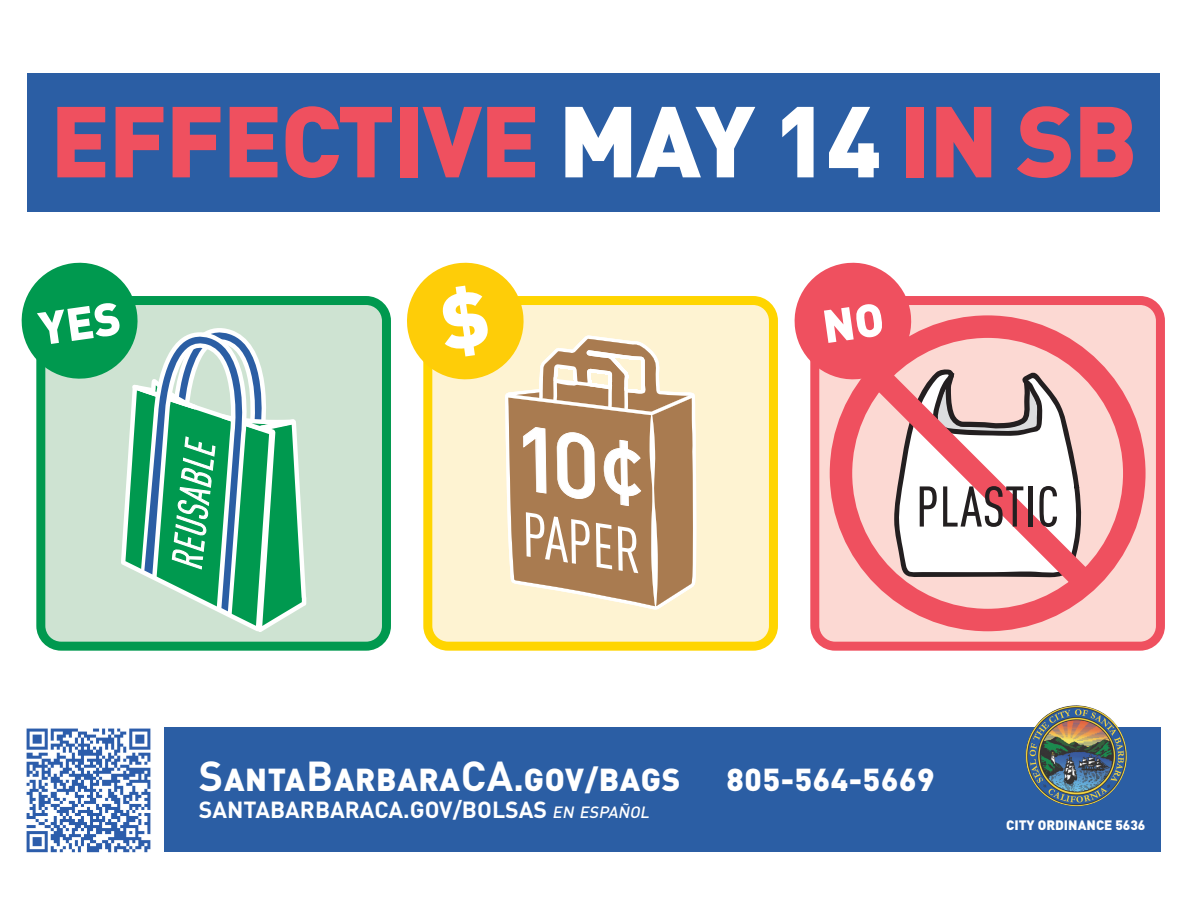
<style>
.page{position:relative;width:1188px;height:918px;background:#fff}
.page>*{position:absolute;margin:0;border:0;box-sizing:border-box;transform-origin:0 0}
.t1{font:900 99px "DIN";letter-spacing:-.02em;color:#ef505f}
.t2{font:900 31.35px "DIN";letter-spacing:.02em;color:#fff}
.t3{font:700 23.1px "DIN";color:#fff}
.t4{font:900 13.5px "DIN";color:#fff}
.s1{color:#fff}
.s2{font-weight:700;font-size:41.4px}
.s3{font-weight:500;font-style:italic;font-size:16.2px}
</style>
<div class="page">
<div style="left:28px;top:74px;width:1132px;height:138px;background:#2b5ea4"></div>
<div style="left:428px;top:301px;width:345px;height:345px;background:#fef3d2;border-radius:20px"></div>
<div style="left:423px;top:296px;width:355px;height:355px;border:9px solid #ffd500;border-radius:20px"></div>
<svg style="left:648px;top:394px;width:49px;height:216px"></svg>
<div style="left:41px;top:301px;width:345px;height:345px;background:#cee3d2;border-radius:20px"></div>
<div style="left:36px;top:296px;width:355px;height:355px;border:9px solid #00994f;border-radius:20px"></div>
<div style="left:810px;top:296px;width:355px;height:355px;border:9px solid #ef505f;border-radius:20px"></div>
<svg style="left:818px;top:304px;width:339px;height:339px;background:#f8b3b3"></svg>
<div style="left:83px;top:727px;width:1078px;height:124px;background:#2b5ea4"></div>
<img style="left:26px;top:727px;width:138px;height:126px">
<img style="left:1026px;top:705px;width:101px;height:102px">
<svg style="left:794px;top:262px;width:288px;height:317px"></svg>
<svg style="left:21px;top:262px;width:285px;height:370px"></svg>
<svg style="left:407px;top:262px;width:287px;height:346px"></svg>
<p class="t1" style="left:50px;top:75px;width:1089px">EFFECTIVE <span class="s1">MAY 14</span> IN SB</p>
<p class="t2" style="left:199px;top:758px;width:483px"><span class="s2">S</span>ANTA<span class="s2">B</span>ARBARA<span class="s2">CA</span>.GOV/BAGS</p>
<p class="t2" style="left:727px;top:758px;width:210px">805-564-5669</p>
<p class="t3" style="left:199px;top:795px;width:455px">SANTABARBARACA.GOV/BOLSAS <span class="s3">EN ESPAÑOL</span></p>
<p class="t4" style="left:1006px;top:816px;width:141px">CITY ORDINANCE 5636</p>
</div>
